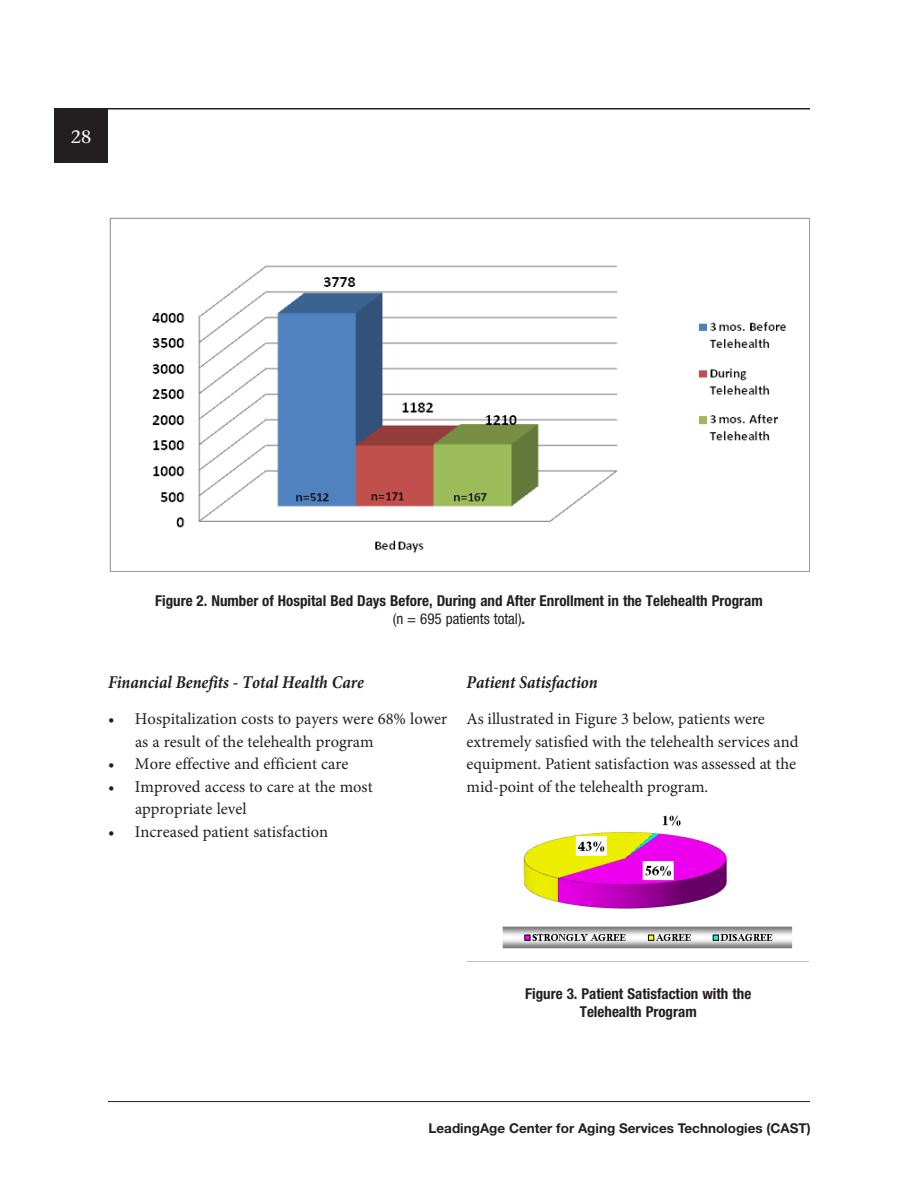
<style>
.page{position:relative;width:918px;height:1188px;background:#fff}
.page>*{position:absolute;margin:0;border:0;box-sizing:border-box;transform-origin:0 0}
.paragraph_subhead{font:italic 700 18px "Minion Pro";color:#231f20;scale:.9 1}
.t1{font:18px "Stone Serif";color:#fff}
.Hanging_Body{font:16.5px/22.5px "Minion Pro";color:#231f20}
.body_text{font:16.5px/22.5px "Minion Pro";color:#231f20}
.Call_out_box{font:700 condensed 15px/18px "Helvetica Neue";color:#231f20;text-align:center}
.Call_out_box-2{font:condensed 15px "Helvetica Neue";color:#231f20}
.t2{font:700 13.5px "Helvetica Neue";color:#231f20}
.s1{font-weight:700}
</style>
<div class="page">
<hr style="left:54px;top:108px;width:756px;height:2px;background:#231f20">
<div style="left:54px;top:109px;width:54px;height:54px;background:#231f20"></div>
<hr style="left:108px;top:1101px;width:702px;height:1px;background:#231f20">
<img style="left:109px;top:217px;width:701px;height:355px">
<img style="left:502px;top:815px;width:291px;height:134px">
<p class="t1" style="left:71px;top:126px;width:22px">28</p>
<p class="Call_out_box" style="left:155px;top:591px;width:609px">Figure 2. Number of Hospital Bed Days Before, During and After Enrollment in the Telehealth Program</p>
<p class="Call_out_box-2" style="left:393px;top:610px;width:134px">(n = 695 patients total)<span class="s1">.</span></p>
<p class="paragraph_subhead" style="left:108px;top:670px;width:286px">Financial Benefits - Total Health Care</p>
<p class="Hanging_Body" style="left:135px;top:708px;width:314px;text-indent:-27px">• Hospitalization costs to payers were 68% lower as a result of the telehealth program</p>
<p class="Hanging_Body" style="left:108px;top:753px;width:242px">• More effective and efficient care</p>
<p class="Hanging_Body" style="left:135px;top:775px;width:239px;text-indent:-27px">• Improved access to care at the most appropriate level</p>
<p class="Hanging_Body" style="left:108px;top:820px;width:222px">• Increased patient satisfaction</p>
<p class="paragraph_subhead" style="left:467px;top:670px;width:147px">Patient Satisfaction</p>
<p class="body_text" style="left:467px;top:708px;width:333px">As illustrated in Figure 3 below, patients were extremely satisfied with the telehealth services and equipment. Patient satisfaction was assessed at the mid-point of the telehealth program.</p>
<p class="Call_out_box" style="left:525px;top:984px;width:228px">Figure 3. Patient Satisfaction with the<br>Telehealth Program</p>
<p class="t2" style="left:429px;top:1119px;width:384px">LeadingAge Center for Aging Services Technologies (CAST)</p>
</div>
